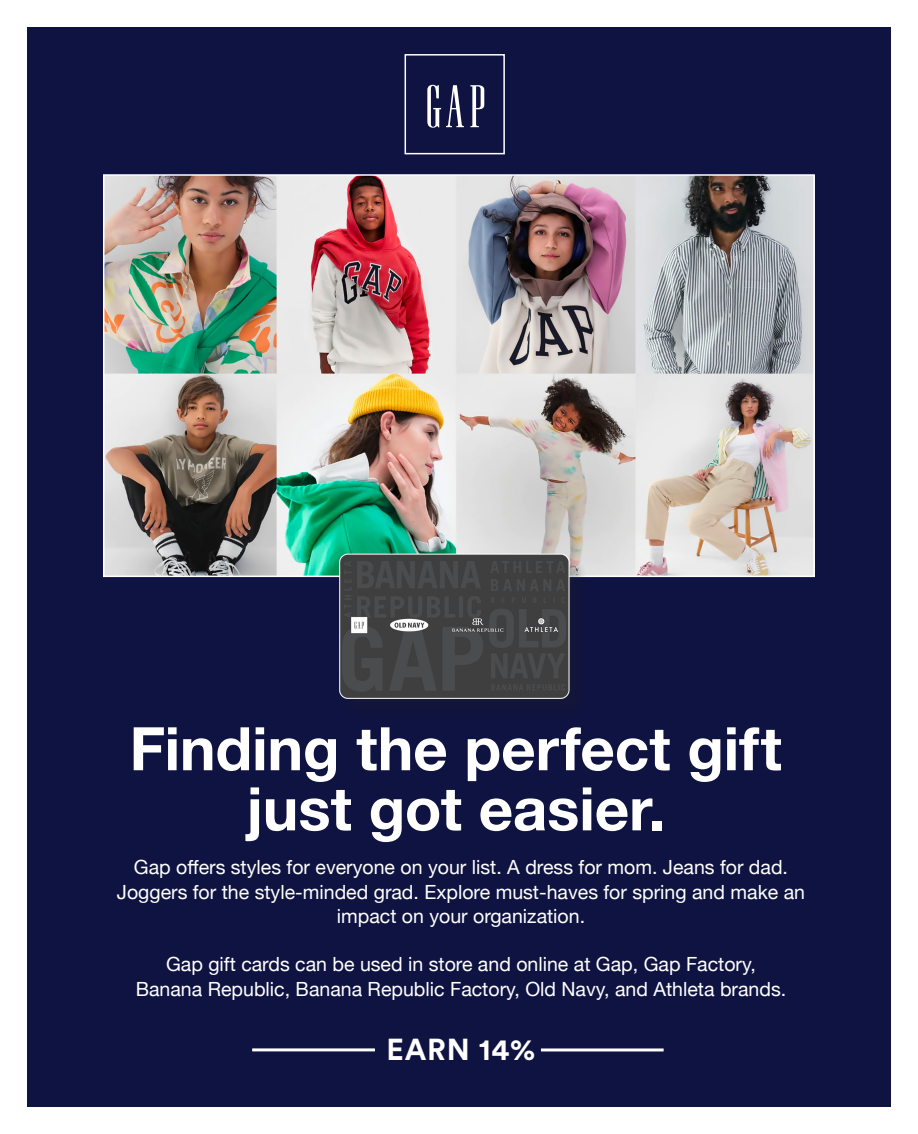
<style>
.page{position:relative;width:918px;height:1134px;background:#fff}
.page>*{position:absolute;margin:0;border:0;box-sizing:border-box;transform-origin:0 0}
.t1{font:700 60.15px/60.2px "Helvetica Neue";color:#fff;text-align:center}
.t2{font:700 30px "Circular Std";letter-spacing:.025em;color:#fff}
.t3{font:19.5px/24px "Helvetica Neue";color:#fff;text-align:center}
</style>
<div class="page">
<div style="left:27px;top:27px;width:864px;height:1080px;background:#0f1341"></div>
<img style="left:106px;top:177px;width:706px;height:397px">
<div style="left:103px;top:174px;width:712px;height:403px;border:2px solid #fff"></div>
<div style="left:342px;top:557px;width:246px;height:160px;background:#11143c"></div>
<img style="left:327px;top:546px;width:256px;height:153px">
<svg style="left:470px;top:85px;width:14px;height:42px"></svg>
<svg style="left:427px;top:85px;width:37px;height:43px"></svg>
<div style="left:405px;top:54px;width:100px;height:100px;border:2px solid #fff"></div>
<div style="left:252px;top:1048px;width:123px;height:3px;border:2px solid #fff"></div>
<div style="left:541px;top:1048px;width:123px;height:3px;border:2px solid #fff"></div>
<p class="t1" style="left:130px;top:720px;width:654px">Finding the perfect gift just got easier.</p>
<p class="t3" style="left:117px;top:857px;width:690px">Gap offers styles for everyone on your list. A dress for mom. Jeans for dad.<br>Joggers for the style-minded grad. Explore must-haves for spring and make an impact on your organization.</p>
<p class="t3" style="left:136px;top:952px;width:652px;line-height:25.5px">Gap gift cards can be used in store and online at Gap, Gap Factory,<br>Banana Republic, Banana Republic Factory, Old Navy, and Athleta brands.</p>
<p class="t2" style="left:386px;top:1030px;width:151px">EARN 14%</p>
</div>
